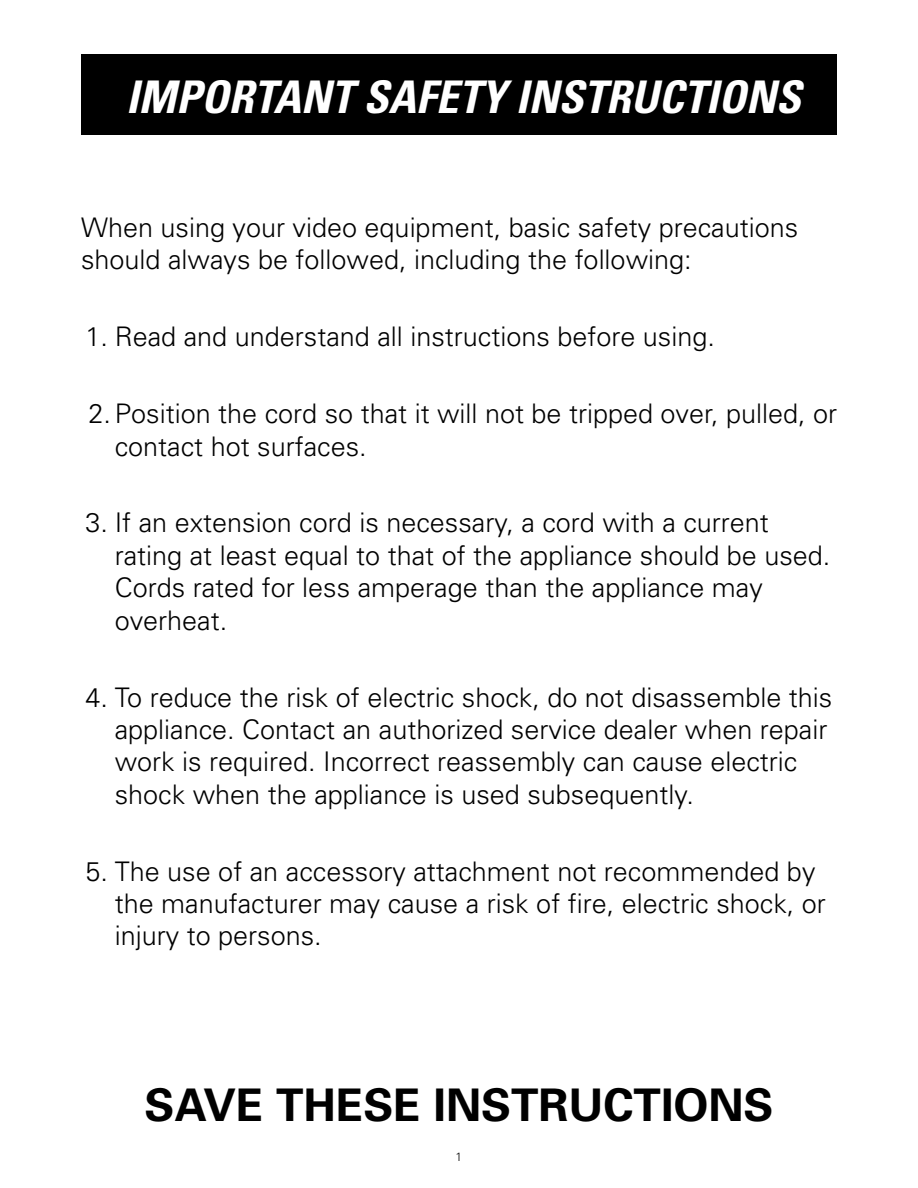
<style>
.page{position:relative;width:918px;height:1188px;background:#fff}
.page>*{position:absolute;margin:0;border:0;box-sizing:border-box;transform-origin:0 0}
.t1{font:italic 700 condensed 45px "Univers";color:#fff}
.t2{font:700 45px "Univers";color:#000}
.t3{font:300 27px/32.4px "Univers";color:#000}
.t4{font:300 12px "Univers";color:#000}
</style>
<div class="page">
<div style="left:81px;top:54px;width:756px;height:81px;background:#000"></div>
<h1 class="t1" style="left:126px;top:69px;width:676px">IMPORTANT SAFETY INSTRUCTIONS</h1>
<p class="t3" style="left:81px;top:211px;width:719px">When using your video equipment, basic safety precautions should always be followed, including the following:</p>
<p class="t3" style="left:85px;top:320px;width:631px">1. Read and understand all instructions before using.</p>
<p class="t3" style="left:115px;top:397px;width:724px;text-indent:-26px">2.Position the cord so that it will not be tripped over, pulled, or contact hot surfaces.</p>
<p class="t3" style="left:115px;top:506px;width:717px;text-indent:-29px">3. If an extension cord is necessary, a cord with a current rating at least equal to that of the appliance should be used.<br>Cords rated for less amperage than the appliance may overheat.</p>
<p class="t3" style="left:115px;top:680px;width:719px;text-indent:-29px">4. To reduce the risk of electric shock, do not disassemble this appliance. Contact an authorized service dealer when repair work is required. Incorrect reassembly can cause electric shock when the appliance is used subsequently.</p>
<p class="t3" style="left:115px;top:854px;width:713px;text-indent:-29px">5. The use of an accessory attachment not recommended by the manufacturer may cause a risk of fire, electric shock, or injury to persons.</p>
<h1 class="t2" style="left:144px;top:1076px;width:631px">SAVE THESE INSTRUCTIONS</h1>
<p class="t4" style="left:456px;top:1150px;width:8px">1</p>
</div>
